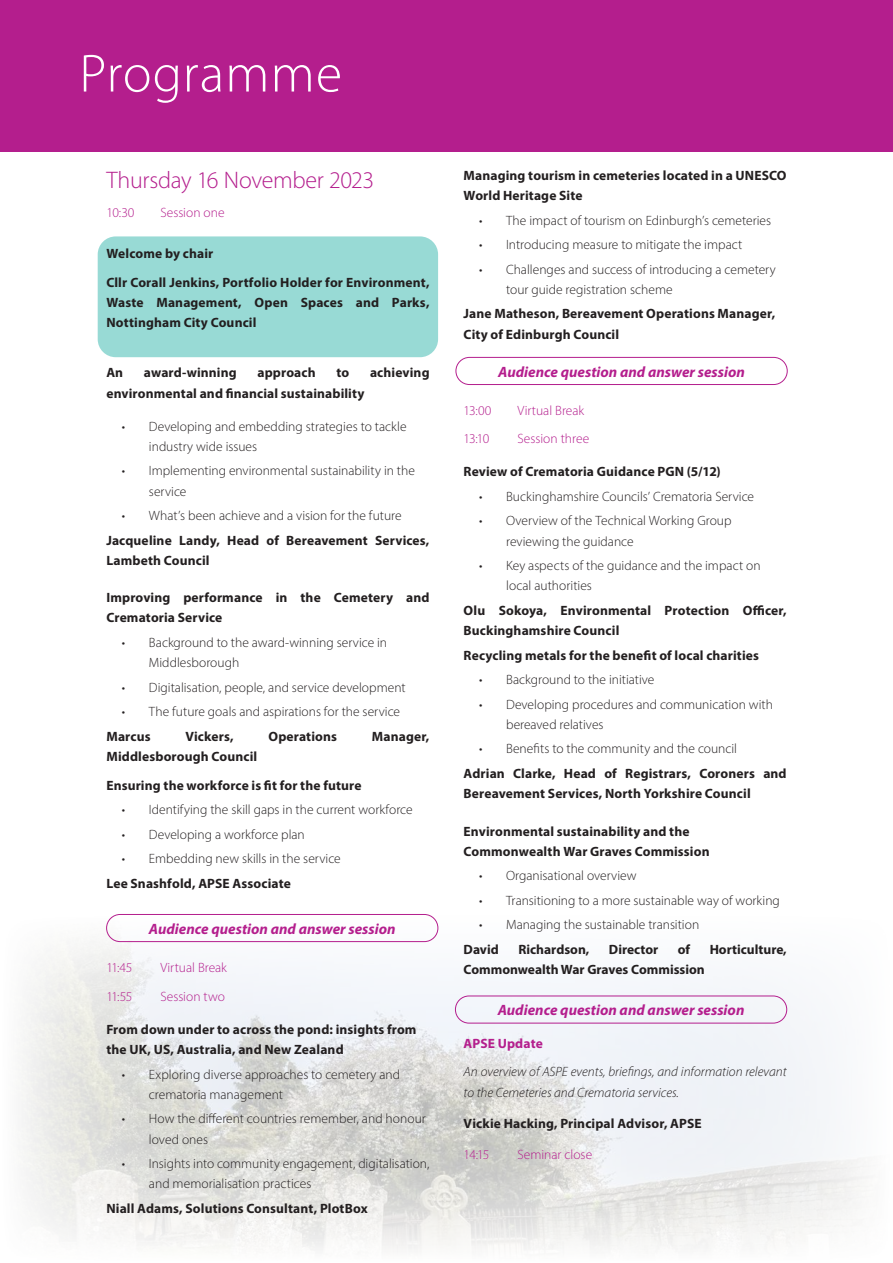
<style>
.page{position:relative;width:893px;height:1263px;background:#fff}
.page>*{position:absolute;margin:0;border:0;box-sizing:border-box;transform-origin:0 0}
.t1{font:300 54px "Myriad Pro";letter-spacing:.02em;color:#fff}
.Session{font:300 24px "Myriad Pro";letter-spacing:-.015em;color:#b41e8d}
.t2{font:italic 700 15px "Myriad Pro";color:#b41e8d}
.t3{font:300 13.5px/20.2px "Myriad Pro";color:#231f20}
.Session-2{font:700 13.5px/20.2px "Myriad Pro";letter-spacing:.01em;color:#231f20}
.Speaker{font:700 13.5px/20.2px "Myriad Pro";letter-spacing:.01em;color:#231f20}
.Speaker-2{font:italic 300 13.5px/20.2px "Myriad Pro";color:#231f20}
.Session-3{font:300 13.5px "Myriad Pro";color:#b41e8d}
.Time{font:300 13.5px "Myriad Pro";color:#b41e8d}
.Speaker-3{font:300 13.5px "Myriad Pro";color:#b41e8d}
.Speaker-4{font:700 13.5px "Myriad Pro";letter-spacing:.005em;color:#b41e8d}
</style>
<div class="page">
<img style="left:22px;top:914px;width:846px;height:336px">
<div style="left:0;top:0;width:893px;height:152px;background:#b41e8d"></div>
<div style="left:98px;top:236px;width:340px;height:121px;background:#98dad5;border-radius:18px"></div>
<div style="left:456px;top:357px;width:331px;height:28px;border:1px solid #b41e8d;border-radius:14px"></div>
<div style="left:106px;top:914px;width:332px;height:28px;border:1px solid #b41e8d;border-radius:14px"></div>
<div style="left:455px;top:996px;width:332px;height:27px;border:1px solid #b41e8d;border-radius:14px"></div>
<p class="t1" style="left:79px;top:41px;width:264px">Programme</p>
<p class="Session" style="left:106px;top:165px;width:269px">Thursday 16 November 2023</p>
<p class="Session-3" style="left:106px;top:204px;width:30px">10:30</p>
<p class="Session-3" style="left:160px;top:204px;width:66px">Session one</p>
<p class="Session-2" style="left:106px;top:243px;width:108px">Welcome by chair</p>
<p class="Session-2" style="left:106px;top:272px;width:325px;text-align:justify">Cllr Corall Jenkins, Portfolio Holder for Environment, Waste Management, Open Spaces and Parks, Nottingham City Council</p>
<p class="Session-2" style="left:106px;top:362px;width:18px">An</p>
<p class="Session-2" style="left:144px;top:362px;width:94px">award-winning</p>
<p class="Session-2" style="left:257px;top:362px;width:60px">approach</p>
<p class="Session-2" style="left:336px;top:362px;width:14px">to</p>
<p class="Session-2" style="left:370px;top:362px;width:61px">achieving</p>
<p class="Session-2" style="left:106px;top:382px;width:260px">environmental and financial sustainability</p>
<p class="t3" style="left:149px;top:416px;width:259px;text-indent:-27px">• Developing and embedding strategies to tackle industry wide issues</p>
<p class="t3" style="left:149px;top:461px;width:268px;text-indent:-27px">• Implementing environmental sustainability in the service</p>
<p class="t3" style="left:122px;top:505px;width:281px">• What’s been achieve and a vision for the future</p>
<p class="Speaker" style="left:106px;top:529px;width:325px">Jacqueline Landy, Head of Bereavement Services,<br>Lambeth Council</p>
<p class="Session-2" style="left:106px;top:587px;width:325px">Improving performance in the Cemetery and<br>Crematoria Service</p>
<p class="t3" style="left:149px;top:632px;width:240px;text-indent:-27px">• Background to the award-winning service in<br>Middlesborough</p>
<p class="t3" style="left:122px;top:677px;width:285px">• Digitalisation, people, and service development</p>
<p class="t3" style="left:122px;top:701px;width:280px">• The future goals and aspirations for the service</p>
<p class="Speaker" style="left:106px;top:725px;width:46px">Marcus</p>
<p class="Speaker" style="left:185px;top:725px;width:50px">Vickers,</p>
<p class="Speaker" style="left:268px;top:725px;width:70px">Operations</p>
<p class="Speaker" style="left:372px;top:725px;width:59px">Manager,</p>
<p class="Speaker" style="left:106px;top:746px;width:152px">Middlesborough Council</p>
<p class="Session-2" style="left:106px;top:774px;width:257px">Ensuring the workforce is fit for the future</p>
<p class="t3" style="left:122px;top:799px;width:292px">• Identifying the skill gaps in the current workforce</p>
<p class="t3" style="left:122px;top:824px;width:184px">• Developing a workforce plan</p>
<p class="t3" style="left:122px;top:848px;width:220px">• Embedding new skills in the service</p>
<p class="Session-2" style="left:106px;top:872px;width:186px">Lee Snashfold, APSE Associate</p>
<p class="t2" style="left:149px;top:919px;width:248px">Audience question and answer session</p>
<p class="Time" style="left:106px;top:959px;width:27px">11:45</p>
<p class="Time" style="left:160px;top:959px;width:68px">Virtual Break</p>
<p class="Session-3" style="left:106px;top:988px;width:28px">11:55</p>
<p class="Session-3" style="left:160px;top:988px;width:66px">Session two</p>
<p class="Session-2" style="left:106px;top:1019px;width:312px">From down under to across the pond: insights from the UK, US, Australia, and New Zealand</p>
<p class="t3" style="left:149px;top:1064px;width:253px;text-indent:-27px">• Exploring diverse approaches to cemetery and crematoria management</p>
<p class="t3" style="left:149px;top:1109px;width:278px;text-indent:-27px">• How the different countries remember, and honour loved ones</p>
<p class="t3" style="left:149px;top:1153px;width:282px;text-indent:-27px">• Insights into community engagement, digitalisation, and memorialisation practices</p>
<p class="Session-2" style="left:106px;top:1198px;width:263px">Niall Adams, Solutions Consultant, PlotBox</p>
<p class="Session-2" style="left:464px;top:165px;width:325px">Managing tourism in cemeteries located in a UNESCO<br>World Heritage Site</p>
<p class="t3" style="left:479px;top:210px;width:294px">• The impact of tourism on Edinburgh’s cemeteries</p>
<p class="t3" style="left:479px;top:234px;width:265px">• Introducing measure to mitigate the impact</p>
<p class="t3" style="left:506px;top:259px;width:271px;text-indent:-27px">• Challenges and success of introducing a cemetery tour guide registration scheme</p>
<p class="Speaker" style="left:464px;top:303px;width:313px">Jane Matheson, Bereavement Operations Manager,<br>City of Edinburgh Council</p>
<p class="t2" style="left:498px;top:362px;width:248px">Audience question and answer session</p>
<p class="Time" style="left:464px;top:402px;width:29px">13:00</p>
<p class="Time" style="left:518px;top:402px;width:68px">Virtual Break</p>
<p class="Session-3" style="left:464px;top:431px;width:27px">13:10</p>
<p class="Session-3" style="left:518px;top:431px;width:73px">Session three</p>
<p class="Session-2" style="left:464px;top:461px;width:259px">Review of Crematoria Guidance PGN (5/12)</p>
<p class="t3" style="left:479px;top:486px;width:276px">• Buckinghamshire Councils’ Crematoria Service</p>
<p class="t3" style="left:506px;top:511px;width:227px;text-indent:-27px">• Overview of the Technical Working Group reviewing the guidance</p>
<p class="t3" style="left:506px;top:555px;width:256px;text-indent:-27px">• Key aspects of the guidance and the impact on local authorities</p>
<p class="Speaker" style="left:464px;top:600px;width:325px">Olu Sokoya, Environmental Protection Officer,<br>Buckinghamshire Council</p>
<p class="Session-2" style="left:464px;top:645px;width:297px">Recycling metals for the benefit of local charities</p>
<p class="t3" style="left:479px;top:669px;width:177px">• Background to the initiative</p>
<p class="t3" style="left:506px;top:694px;width:268px;text-indent:-27px">• Developing procedures and communication with bereaved relatives</p>
<p class="t3" style="left:479px;top:739px;width:259px">• Benefits to the community and the council</p>
<p class="Speaker" style="left:464px;top:763px;width:325px">Adrian Clarke, Head of Registrars, Coroners and<br>Bereavement Services, North Yorkshire Council</p>
<p class="Session-2" style="left:464px;top:820px;width:247px">Environmental sustainability and the<br>Commonwealth War Graves Commission</p>
<p class="t3" style="left:479px;top:865px;width:159px">• Organisational overview</p>
<p class="t3" style="left:479px;top:890px;width:302px">• Transitioning to a more sustainable way of working</p>
<p class="t3" style="left:479px;top:914px;width:222px">• Managing the sustainable transition</p>
<p class="Speaker" style="left:464px;top:939px;width:37px">David</p>
<p class="Speaker" style="left:518px;top:939px;width:73px">Richardson,</p>
<p class="Speaker" style="left:609px;top:939px;width:51px">Director</p>
<p class="Speaker" style="left:678px;top:939px;width:14px">of</p>
<p class="Speaker" style="left:710px;top:939px;width:79px">Horticulture,</p>
<p class="Speaker" style="left:464px;top:959px;width:243px">Commonwealth War Graves Commission</p>
<p class="t2" style="left:498px;top:1000px;width:248px">Audience question and answer session</p>
<p class="Speaker-4" style="left:464px;top:1034px;width:81px">APSE Update</p>
<p class="Speaker-2" style="left:464px;top:1061px;width:325px">An overview of ASPE events, briefings, and information relevant to the Cemeteries and Crematoria services.</p>
<p class="Speaker" style="left:464px;top:1112px;width:240px">Vickie Hacking, Principal Advisor, APSE</p>
<p class="Speaker-3" style="left:464px;top:1146px;width:27px">14:15</p>
<p class="Speaker-3" style="left:518px;top:1146px;width:76px">Seminar close</p>
</div>
